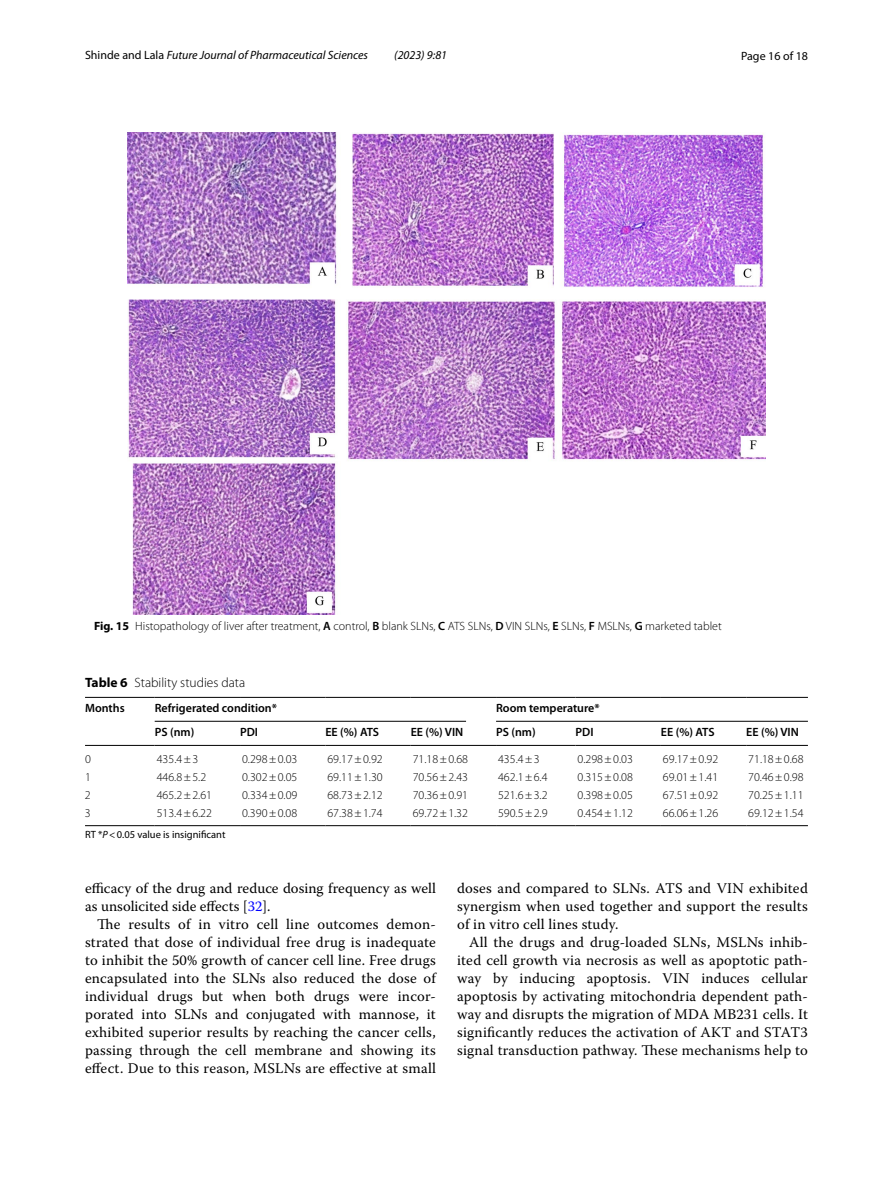
<style>
.page{position:relative;width:893px;height:1187px;background:#fff}
.page>*{position:absolute;margin:0;border:0;box-sizing:border-box;transform-origin:0 0}
.t1{font:14.7px/18px "Warnock Pro";letter-spacing:.015em;color:#000;text-align:justify}
.t2{font:300 13.5px "Myriad Pro";color:#000}
.t3{font:300 12px "Myriad Pro";color:#000}
.t4{font:600 12px "Myriad Pro";color:#000}
.t5{font:italic 12px "Myriad Pro";color:#000}
.t6{font:12px "Myriad Pro";color:#000}
.t7{font:10.5px "Myriad Pro";color:#000}
.s1{font-style:normal}
.s2{font-weight:700}
.s3{font-weight:600}
.s4{font-style:italic}
.s5{color:#00f}
</style>
<div class="page">
<img style="left:128px;top:133px;width:637px;height:482px">
<hr style="left:85px;top:697px;width:70px;height:1px;background:#000">
<hr style="left:85px;top:745px;width:70px;height:1px;background:#000">
<hr style="left:155px;top:697px;width:85px;height:1px;background:#000">
<hr style="left:240px;top:697px;width:85px;height:1px;background:#000">
<hr style="left:325px;top:697px;width:86px;height:1px;background:#000">
<hr style="left:411px;top:697px;width:85px;height:1px;background:#000">
<hr style="left:496px;top:697px;width:80px;height:1px;background:#000">
<hr style="left:576px;top:697px;width:85px;height:1px;background:#000">
<hr style="left:661px;top:697px;width:85px;height:1px;background:#000">
<hr style="left:746px;top:697px;width:62px;height:1px;background:#000">
<hr style="left:155px;top:745px;width:85px;height:1px;background:#000">
<hr style="left:240px;top:745px;width:85px;height:1px;background:#000">
<hr style="left:325px;top:745px;width:86px;height:1px;background:#000">
<hr style="left:411px;top:745px;width:85px;height:1px;background:#000">
<hr style="left:496px;top:745px;width:80px;height:1px;background:#000">
<hr style="left:576px;top:745px;width:85px;height:1px;background:#000">
<hr style="left:661px;top:745px;width:85px;height:1px;background:#000">
<hr style="left:746px;top:745px;width:62px;height:1px;background:#000">
<hr style="left:85px;top:825px;width:70px;height:1px;background:#000">
<hr style="left:155px;top:825px;width:85px;height:1px;background:#000">
<hr style="left:240px;top:825px;width:85px;height:1px;background:#000">
<hr style="left:325px;top:825px;width:86px;height:1px;background:#000">
<hr style="left:411px;top:825px;width:85px;height:1px;background:#000">
<hr style="left:496px;top:825px;width:80px;height:1px;background:#000">
<hr style="left:576px;top:825px;width:85px;height:1px;background:#000">
<hr style="left:661px;top:825px;width:85px;height:1px;background:#000">
<hr style="left:746px;top:825px;width:62px;height:1px;background:#000">
<hr style="left:155px;top:721px;width:311px;height:1px;background:#000">
<hr style="left:496px;top:721px;width:312px;height:1px;background:#000">
<p class="t5" style="left:85px;top:48px;width:285px"><span class="s1">Shinde and Lala</span> Future Journal of Pharmaceutical Sciences</p>
<p class="t5" style="left:394px;top:48px;width:54px">(2023) 9:81</p>
<p class="t6" style="left:741px;top:48px;width:68px">Page 16 of 18</p>
<p class="t3" style="left:94px;top:619px;width:629px"><span class="s2">Fig. 15</span> Histopathology of liver after treatment, <span class="s3">A</span> control, <span class="s3">B</span> blank SLNs, <span class="s3">C</span> ATS SLNs, <span class="s3">D</span> VIN SLNs, <span class="s3">E</span> SLNs, <span class="s3">F</span> MSLNs, <span class="s3">G</span> marketed tablet</p>
<p class="t2" style="left:85px;top:675px;width:162px"><span class="s2">Table 6</span> Stability studies data</p>
<p class="t4" style="left:85px;top:700px;width:41px">Months</p>
<p class="t4" style="left:155px;top:700px;width:124px">Refrigerated condition*</p>
<p class="t4" style="left:496px;top:700px;width:105px">Room temperature*</p>
<p class="t4" style="left:155px;top:724px;width:41px">PS (nm)</p>
<p class="t4" style="left:240px;top:724px;width:20px">PDI</p>
<p class="t4" style="left:325px;top:724px;width:55px">EE (%) ATS</p>
<p class="t4" style="left:411px;top:724px;width:54px">EE (%) VIN</p>
<p class="t4" style="left:496px;top:724px;width:41px">PS (nm)</p>
<p class="t4" style="left:575px;top:724px;width:20px">PDI</p>
<p class="t4" style="left:661px;top:724px;width:55px">EE (%) ATS</p>
<p class="t4" style="left:746px;top:724px;width:54px">EE (%) VIN</p>
<p class="t3" style="left:85px;top:752px;width:7px">0</p>
<p class="t3" style="left:157px;top:752px;width:43px">435.4±3</p>
<p class="t3" style="left:242px;top:752px;width:57px">0.298±0.03</p>
<p class="t3" style="left:327px;top:752px;width:57px">69.17±0.92</p>
<p class="t3" style="left:413px;top:752px;width:57px">71.18±0.68</p>
<p class="t3" style="left:498px;top:752px;width:43px">435.4±3</p>
<p class="t3" style="left:578px;top:752px;width:57px">0.298±0.03</p>
<p class="t3" style="left:663px;top:752px;width:57px">69.17±0.92</p>
<p class="t3" style="left:748px;top:752px;width:57px">71.18±0.68</p>
<p class="t3" style="left:85px;top:770px;width:7px">1</p>
<p class="t3" style="left:157px;top:770px;width:51px">446.8±5.2</p>
<p class="t3" style="left:242px;top:770px;width:57px">0.302±0.05</p>
<p class="t3" style="left:327px;top:770px;width:57px">69.11±1.30</p>
<p class="t3" style="left:413px;top:770px;width:57px">70.56±2.43</p>
<p class="t3" style="left:498px;top:770px;width:51px">462.1±6.4</p>
<p class="t3" style="left:578px;top:770px;width:57px">0.315±0.08</p>
<p class="t3" style="left:663px;top:770px;width:57px">69.01±1.41</p>
<p class="t3" style="left:748px;top:770px;width:57px">70.46±0.98</p>
<p class="t3" style="left:85px;top:788px;width:7px">2</p>
<p class="t3" style="left:157px;top:788px;width:57px">465.2±2.61</p>
<p class="t3" style="left:242px;top:788px;width:57px">0.334±0.09</p>
<p class="t3" style="left:327px;top:788px;width:57px">68.73±2.12</p>
<p class="t3" style="left:413px;top:788px;width:57px">70.36±0.91</p>
<p class="t3" style="left:498px;top:788px;width:51px">521.6±3.2</p>
<p class="t3" style="left:578px;top:788px;width:57px">0.398±0.05</p>
<p class="t3" style="left:663px;top:788px;width:57px">67.51±0.92</p>
<p class="t3" style="left:748px;top:788px;width:57px">70.25±1.11</p>
<p class="t3" style="left:85px;top:806px;width:7px">3</p>
<p class="t3" style="left:157px;top:806px;width:57px">513.4±6.22</p>
<p class="t3" style="left:242px;top:806px;width:57px">0.390±0.08</p>
<p class="t3" style="left:327px;top:806px;width:57px">67.38±1.74</p>
<p class="t3" style="left:413px;top:806px;width:57px">69.72±1.32</p>
<p class="t3" style="left:498px;top:806px;width:51px">590.5±2.9</p>
<p class="t3" style="left:577px;top:806px;width:57px">0.454±1.12</p>
<p class="t3" style="left:663px;top:806px;width:57px">66.06±1.26</p>
<p class="t3" style="left:748px;top:806px;width:57px">69.12±1.54</p>
<p class="t7" style="left:85px;top:828px;width:142px">RT *<span class="s4">P</span>&lt;0.05 value is insignificant</p>
<p class="t1" style="left:85px;top:879px;width:352px">efficacy of the drug and reduce dosing frequency as well as unsolicited side effects [<span class="s5">32</span>].</p>
<p class="t1" style="left:85px;top:915px;width:352px;text-indent:12px">The results of in vitro cell line outcomes demon&shy;strated that dose of individual free drug is inadequate to inhibit the 50% growth of cancer cell line. Free drugs encapsulated into the SLNs also reduced the dose of individual drugs but when both drugs were incor&shy;porated into SLNs and conjugated with mannose, it exhibited superior results by reaching the cancer cells, passing through the cell membrane and showing its effect. Due to this reason, MSLNs are effective at small</p>
<p class="t1" style="left:457px;top:879px;width:352px">doses and compared to SLNs. ATS and VIN exhibited synergism when used together and support the results of in vitro cell lines study.</p>
<p class="t1" style="left:457px;top:933px;width:352px;text-indent:12px">All the drugs and drug-loaded SLNs, MSLNs inhib&shy;ited cell growth via necrosis as well as apoptotic path&shy;way by inducing apoptosis. VIN induces cellular apoptosis by activating mitochondria dependent path&shy;way and disrupts the migration of MDA MB231 cells. It significantly reduces the activation of AKT and STAT3 signal transduction pathway. These mechanisms help to</p>
</div>
